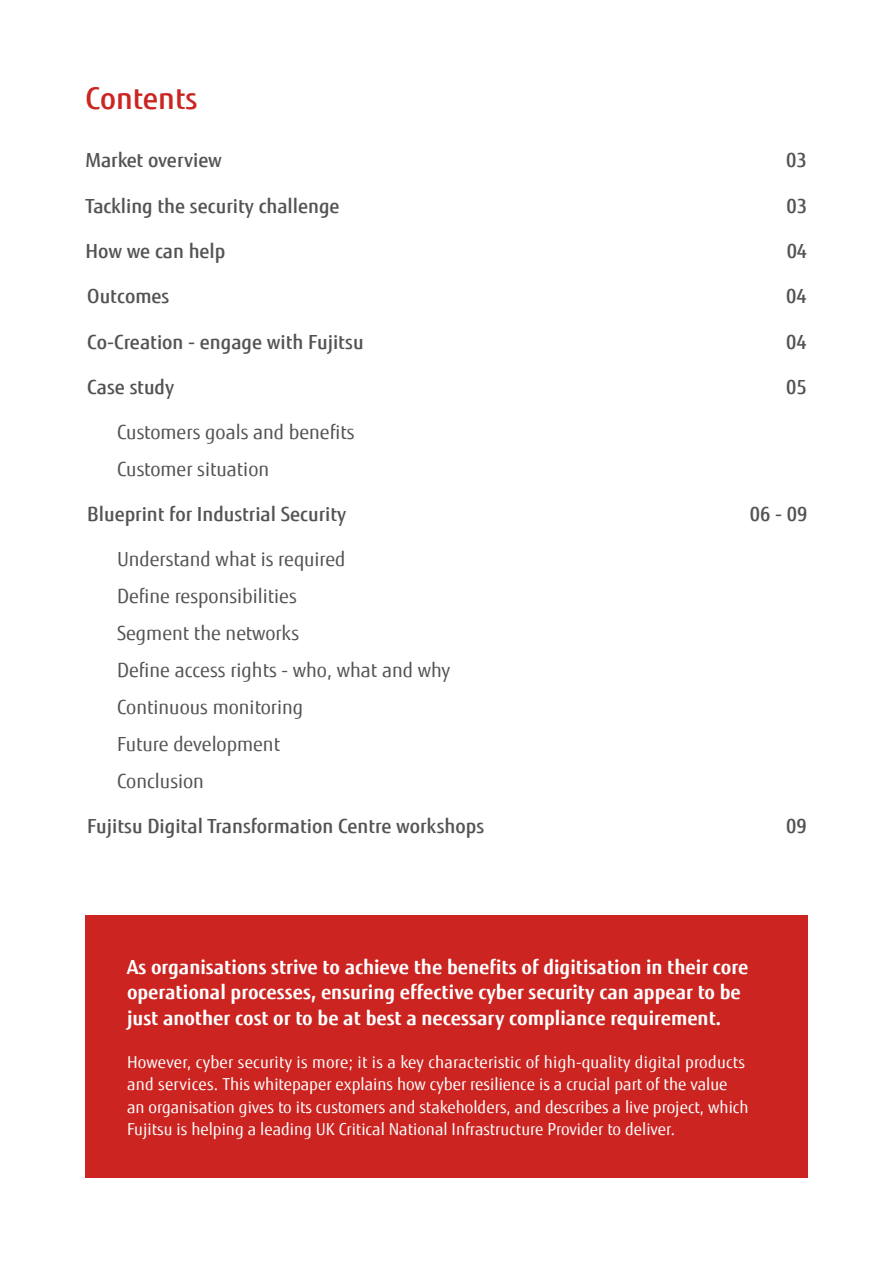
<style>
.page{position:relative;width:893px;height:1263px;background:#fff}
.page>*{position:absolute;margin:0;border:0;box-sizing:border-box;transform-origin:0 0}
.t1{font:500 30px "Fujitsu Sans";color:#cb2421}
.t2{font:500 19.5px "Fujitsu Sans";color:#545252}
.t3{font:700 19.5px/25.5px "Fujitsu Sans";color:#fff}
.t4{font:19.5px/36.9px "Fujitsu Sans";color:#545252}
.t5{font:16.5px/22.5px "Fujitsu Sans";color:#fff}
</style>
<div class="page">
<div style="left:85px;top:916px;width:723px;height:262px;background:#cb2421"></div>
<h1 class="t1" style="left:85px;top:80px;width:114px">Contents</h1>
<p class="t2" style="left:85px;top:148px;width:138px">Market overview</p>
<p class="t2" style="left:786px;top:148px;width:22px">03</p>
<p class="t2" style="left:786px;top:194px;width:22px">03</p>
<p class="t2" style="left:787px;top:239px;width:22px">04</p>
<p class="t2" style="left:786px;top:284px;width:22px">04</p>
<p class="t2" style="left:786px;top:330px;width:22px">04</p>
<p class="t2" style="left:786px;top:375px;width:22px">05</p>
<p class="t2" style="left:85px;top:194px;width:256px">Tackling the security challenge</p>
<p class="t2" style="left:85px;top:239px;width:141px">How we can help</p>
<p class="t2" style="left:87px;top:284px;width:84px">Outcomes</p>
<p class="t2" style="left:87px;top:330px;width:278px">Co-Creation - engage with Fujitsu</p>
<p class="t2" style="left:87px;top:375px;width:88px">Case study</p>
<p class="t4" style="left:117px;top:414px;width:239px">Customers goals and benefits</p>
<p class="t4" style="left:117px;top:450px;width:154px">Customer situation</p>
<p class="t2" style="left:87px;top:502px;width:261px">Blueprint for Industrial Security</p>
<p class="t4" style="left:117px;top:541px;width:230px">Understand what is required</p>
<p class="t4" style="left:117px;top:578px;width:335px">Define responsibilities<br>Segment the networks<br>Define access rights - who, what and why<br>Continuous monitoring</p>
<p class="t4" style="left:117px;top:726px;width:164px">Future development</p>
<p class="t4" style="left:117px;top:762px;width:88px">Conclusion</p>
<p class="t2" style="left:87px;top:814px;width:398px">Fujitsu Digital Transformation Centre workshops</p>
<p class="t2" style="left:750px;top:502px;width:59px">06 - 09</p>
<p class="t2" style="left:786px;top:814px;width:22px">09</p>
<p class="t3" style="left:127px;top:954px;width:623px">As organisations strive to achieve the benefits of digitisation in their core operational processes, ensuring effective cyber security can appear to be just another cost or to be at best a necessary compliance requirement.</p>
<p class="t5" style="left:127px;top:1051px;width:623px">However, cyber security is more; it is a key characteristic of high-quality digital products and services. This whitepaper explains how cyber resilience is a crucial part of the value an organisation gives to its customers and stakeholders, and describes a live project, which Fujitsu is helping a leading UK Critical National Infrastructure Provider to deliver.</p>
</div>
